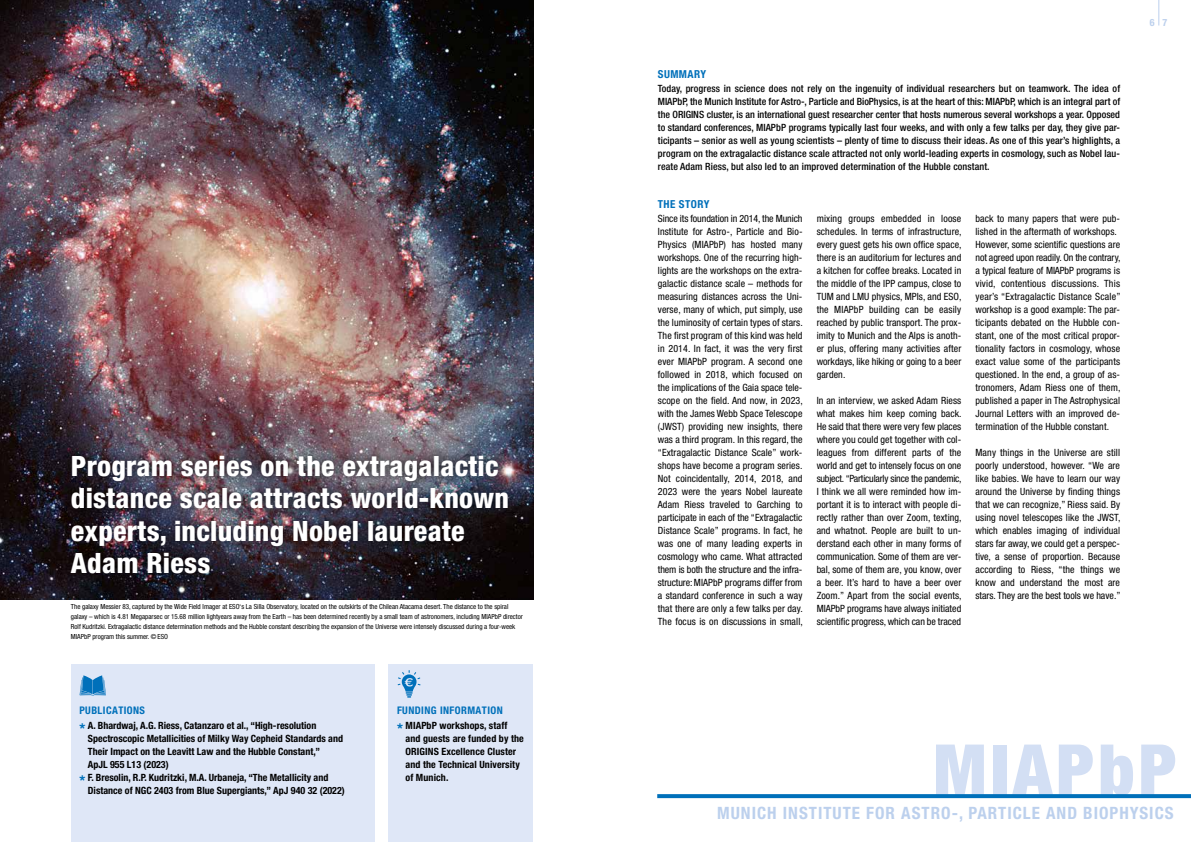
<style>
.page{position:relative;width:1191px;height:842px;background:#fff}
.page>*{position:absolute;margin:0;border:0;box-sizing:border-box;transform-origin:0 0}
.t1{font:900 condensed 70px "Helvetica Neue LT Std";letter-spacing:.06em;color:#d3dff4}
.t2{font:800 condensed 28px/32.5px "Helvetica Neue LT Std";letter-spacing:.01em;color:#fff}
.t3{font:700 condensed 17px "Helvetica Neue LT Std";letter-spacing:.06em;color:#bcd0ed}
.t4{font:700 condensed 11px "Helvetica Neue LT Std";letter-spacing:.04em;color:#0070ba}
.t5{font:700 condensed 10.5px "Helvetica Neue LT Std";letter-spacing:.04em;color:#0070ba}
.t6{font:condensed 10px/13px "Helvetica Neue LT Std";letter-spacing:.01em;color:#000;text-align:justify}
.t7{font:500 condensed 10px/13px "Helvetica Neue LT Std";letter-spacing:.01em;color:#000;text-align:justify}
.t8{font:700 condensed 10px/13px "Helvetica Neue LT Std";color:#000}
.t9{font:700 condensed 10px "Helvetica Neue LT Std";color:#bcd0ed}
.t10{font:condensed 7px/10px "Helvetica Neue LT Std";color:#000}
.s1{font-size:15px;color:#0070ba}
</style>
<div class="page">
<div style="left:71px;top:664px;width:303px;height:178px;background:#dfe7f7"></div>
<svg style="left:80px;top:675px;width:26px;height:21px"></svg>
<svg style="left:1158px;top:0;width:1px;height:26px"></svg>
<div style="left:388px;top:664px;width:145px;height:178px;background:#dfe7f7"></div>
<svg style="left:398px;top:670px;width:22px;height:28px"></svg>
<svg style="left:657px;top:794px;width:534px;height:4px;background:#0874bc"></svg>
<img style="left:0;top:0;width:533px;height:600px">
<div style="left:62px;top:446px;width:455px;height:136px;background:#000;opacity:.75"></div>
<h2 class="t2" style="left:71px;top:449px;width:439px">Program series on the extragalactic distance scale attracts world-known experts, including Nobel laureate<br>Adam Riess</h2>
<p class="t10" style="left:71px;top:601px;width:453px">The galaxy Messier 83, captured by the Wide Field Imager at ESO‘s La Silla Observatory, located on the outskirts of the Chilean Atacama desert. The distance to the spiral galaxy – which is 4.81 Megaparsec or 15.68 million lightyears away from the Earth – has been determined recently by a small team of astronomers, including MIAPbP director Rolf Kudritzki. Extragalactic distance determination methods and the Hubble constant describing the expansion of the Universe were intensely discussed during a four-week MIAPbP program this summer. ©ESO</p>
<p class="t5" style="left:79px;top:704px;width:67px">PUBLICATIONS</p>
<p class="t8" style="left:79px;top:719px;width:238px"><span class="s1">*</span> A. Bhardwaj, A.G. Riess, Catanzaro et al., “High-resolution</p>
<p class="t8" style="left:88px;top:732px;width:257px">Spectroscopic Metallicities of Milky Way Cepheid Standards and</p>
<p class="t8" style="left:88px;top:745px;width:234px">Their Impact on the Leavitt Law and the Hubble Constant,”</p>
<p class="t8" style="left:88px;top:758px;width:82px">ApJL 955 L13 (2023)</p>
<p class="t8" style="left:79px;top:771px;width:250px"><span class="s1">*</span> F. Bresolin, R.P. Kudritzki, M.A. Urbaneja, “The Metallicity and</p>
<p class="t8" style="left:88px;top:784px;width:258px">Distance of NGC 2403 from Blue Supergiants,” ApJ 940 32 (2022)</p>
<p class="t5" style="left:397px;top:704px;width:107px">FUNDING INFORMATION</p>
<p class="t8" style="left:405px;top:719px;width:120px;text-indent:-8px"><span class="s1">*</span> MIAPbP workshops, staff and guests are funded by the<br>ORIGINS Excellence Cluster and the Technical University of Munich.</p>
<p class="t4" style="left:658px;top:68px;width:50px">SUMMARY</p>
<p class="t7" style="left:658px;top:82px;width:464px">Today, progress in science does not rely on the ingenuity of individual researchers but on teamwork. The idea of MIAPbP, the Munich Institute for Astro-, Particle and BioPhysics, is at the heart of this: MIAPbP, which is an integral part of the ORIGINS cluster, is an international guest researcher center that hosts numerous several workshops a year. Opposed to standard conferences, MIAPbP programs typically last four weeks, and with only a few talks per day, they give par&shy;ticipants – senior as well as young scientists – plenty of time to discuss their ideas. As one of this year’s highlights, a program on the extragalactic distance scale attracted not only world-leading experts in cosmology, such as Nobel lau&shy;reate Adam Riess, but also led to an improved determination of the Hubble constant.</p>
<p class="t4" style="left:658px;top:198px;width:53px">THE STORY</p>
<p class="t6" style="left:658px;top:212px;width:146px">Since its foundation in 2014, the Munich Institute for Astro-, Particle and Bio-Physics (MIAPbP) has hosted many workshops. One of the recurring high&shy;lights are the workshops on the extra&shy;galactic distance scale – methods for measuring distances across the Uni&shy;verse, many of which, put simply, use the luminosity of certain types of stars.<br>The first program of this kind was held in 2014. In fact, it was the very first ever MIAPbP program. A second one followed in 2018, which focused on the implications of the Gaia space tele&shy;scope on the field. And now, in 2023, with the James Webb Space Telescope (JWST) providing new insights, there was a third program. In this regard, the “Extragalactic Distance Scale” work&shy;shops have become a program series.<br>Not coincidentally, 2014, 2018, and 2023 were the years Nobel laureate Adam Riess traveled to Garching to participate in each of the “Extragalactic Distance Scale” programs. In fact, he was one of many leading experts in cosmology who came. What attracted them is both the structure and the infra&shy;structure: MIAPbP programs differ from a standard conference in such a way that there are only a few talks per day.<br>The focus is on discussions in small,</p>
<p class="t6" style="left:816px;top:212px;width:146px">mixing groups embedded in loose schedules. In terms of infrastructure, every guest gets his own office space, there is an auditorium for lectures and a kitchen for coffee breaks. Located in the middle of the IPP campus, close to TUM and LMU physics, MPIs, and ESO, the MIAPbP building can be easily reached by public transport. The prox&shy;imity to Munich and the Alps is anoth&shy;er plus, offering many activities after workdays, like hiking or going to a beer garden.</p>
<p class="t6" style="left:816px;top:394px;width:146px">In an interview, we asked Adam Riess what makes him keep coming back.<br>He said that there were very few places where you could get together with col&shy;leagues from different parts of the world and get to intensely focus on one subject. “Particularly since the pandemic, I think we all were reminded how im&shy;portant it is to interact with people di&shy;rectly rather than over Zoom, texting, and whatnot. People are built to un&shy;derstand each other in many forms of communication. Some of them are ver&shy;bal, some of them are, you know, over a beer. It’s hard to have a beer over Zoom.” Apart from the social events, MIAPbP programs have always initiated scientific progress, which can be traced</p>
<p class="t6" style="left:975px;top:212px;width:146px;text-align:left">back to many papers that were pub&shy;lished in the aftermath of workshops.<br>However, some scientific questions are not agreed upon readily. On the contrary, a typical feature of MIAPbP programs is vivid, contentious discussions. This year’s “Extragalactic Distance Scale” workshop is a good example: The par&shy;ticipants debated on the Hubble con&shy;stant, one of the most critical propor&shy;tionality factors in cosmology, whose exact value some of the participants questioned. In the end, a group of as&shy;tronomers, Adam Riess one of them, published a paper in The Astrophysical Journal Letters with an improved de&shy;termination of the Hubble constant.</p>
<p class="t6" style="left:975px;top:446px;width:146px">Many things in the Universe are still poorly understood, however. “We are like babies. We have to learn our way around the Universe by finding things that we can recognize,” Riess said. By using novel telescopes like the JWST, which enables imaging of individual stars far away, we could get a perspec&shy;tive, a sense of proportion. Because according to Riess, “the things we know and understand the most are stars. They are the best tools we have.”</p>
<p class="t9" style="left:1149px;top:16px;width:6px">6</p>
<p class="t9" style="left:1162px;top:16px;width:6px">7</p>
<h1 class="t1" style="left:933px;top:726px;width:244px">MIAPbP</h1>
<h3 class="t3" style="left:717px;top:803px;width:458px">MUNICH INSTITUTE FOR ASTRO-, PARTICLE AND BIOPHYSICS</h3>
</div>
